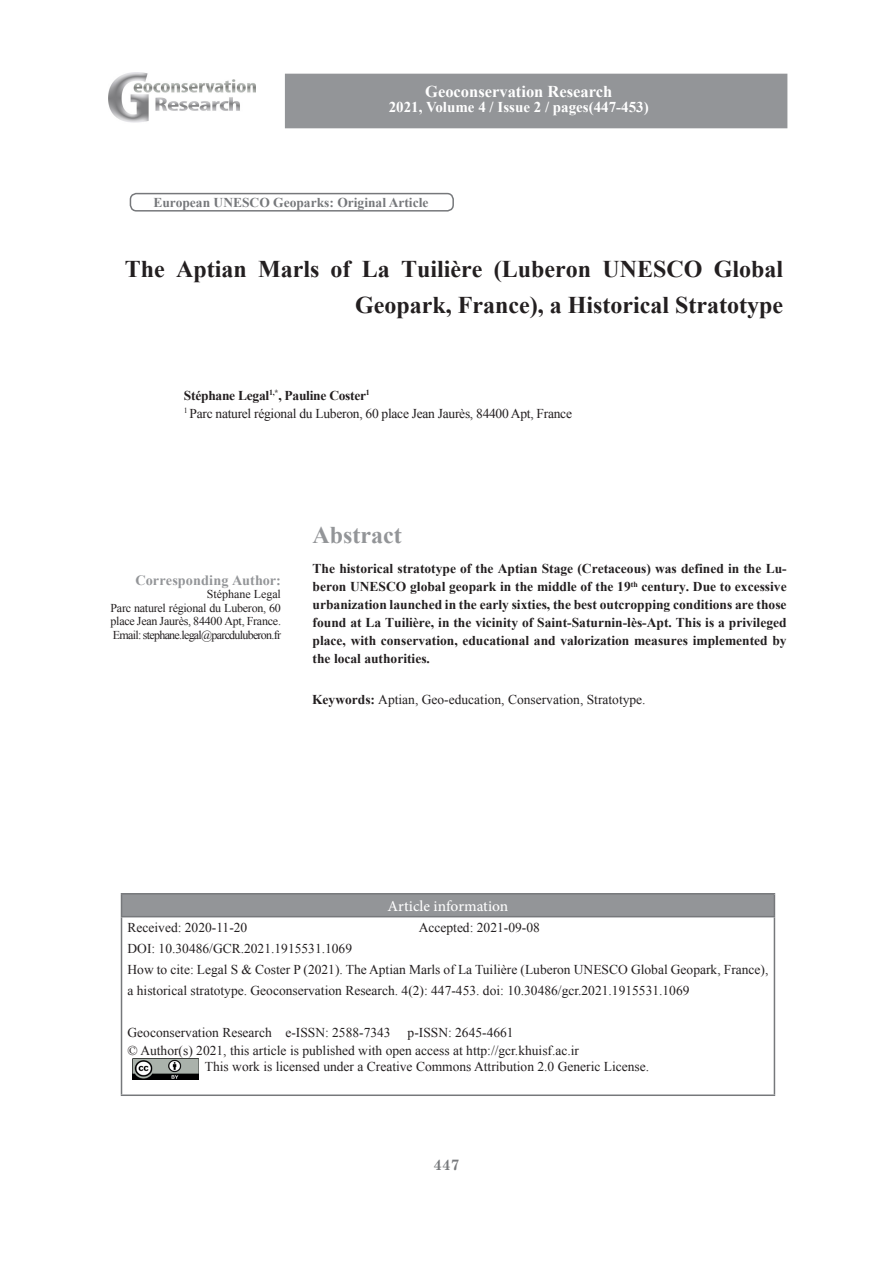
<style>
.page{position:relative;width:893px;height:1263px;background:#fff}
.page>*{position:absolute;margin:0;border:0;box-sizing:border-box;transform-origin:0 0}
.t1{font:700 24px/36px "Times New Roman";color:#231f20;text-align:right}
.t2{font:700 24px "Times New Roman";color:#939598}
.t3{font:700 16.5px "Times New Roman";color:#fff}
.t4{font:700 15px "Times New Roman";color:#fff}
.t5{font:15px "Adobe Hebrew";color:#fff}
.t6{font:700 15px "Century Schoolbook";color:#76787b}
.t7{font:700 14.25px "Times New Roman";letter-spacing:.005em;color:#939598}
.commentcontentpara{font:13.5px/21px "Times New Roman";color:#231f20}
.t8{font:700 13.5px/18px "Times New Roman";color:#231f20;text-align:justify}
.commentcontentpara-2{font:13.5px "Times New Roman";letter-spacing:-.02em;color:#231f20}
.t9{font:700 13.5px "Times New Roman";color:#76787b}
.t10{font:700 13.5px "Times New Roman";letter-spacing:-.02em;color:#231f20}
.t11{font:12px/13.5px "Times New Roman";letter-spacing:-.02em;color:#231f20}
.t12{font:12px "Times New Roman";letter-spacing:-.06em;color:#231f20}
.t13{font:12px "Times New Roman";color:#231f20}
.s1{font-weight:700}
</style>
<div class="page">
<div style="left:285px;top:74px;width:502px;height:54px;background:#939598"></div>
<img style="left:108px;top:72px;width:147px;height:51px">
<div style="left:130px;top:193px;width:324px;height:19px;border:2px solid #76787b;border-radius:6px"></div>
<div style="left:122px;top:894px;width:652px;height:23px;background:#939598"></div>
<hr style="left:121px;top:893px;width:654px;height:1px;background:#76787b">
<svg style="left:121px;top:894px;width:1px;height:22px"></svg>
<svg style="left:774px;top:894px;width:1px;height:22px"></svg>
<hr style="left:121px;top:916px;width:654px;height:1px;background:#76787b">
<hr style="left:121px;top:917px;width:1px;height:177px;background:#76787b">
<hr style="left:774px;top:917px;width:1px;height:177px;background:#76787b">
<hr style="left:121px;top:1094px;width:654px;height:2px;background:#76787b">
<img style="left:133px;top:1058px;width:66px;height:22px">
<p class="t3" style="left:425px;top:80px;width:189px">Geoconservation Research</p>
<p class="t4" style="left:389px;top:97px;width:262px">2021, Volume 4 / Issue 2 / pages(447-453)</p>
<p class="t9" style="left:153px;top:193px;width:277px">European UNESCO Geoparks: Original Article</p>
<p class="t1" style="left:125px;top:250px;width:660px">The Aptian Marls of La Tuilière (Luberon UNESCO Global<br>Geopark, France), a Historical Stratotype</p>
<p class="t10" style="left:184px;top:386px;width:187px">Stéphane Legal<sup>1,*</sup>, Pauline Coster<sup>1</sup></p>
<p class="commentcontentpara-2" style="left:184px;top:404px;width:390px"><sup>1</sup> Parc naturel régional du Luberon, 60 place Jean Jaurès, 84400 Apt, France</p>
<p class="t7" style="left:136px;top:570px;width:147px">Corresponding Author:</p>
<p class="t13" style="left:207px;top:586px;width:76px">Stéphane Legal</p>
<p class="t11" style="left:111px;top:601px;width:172px">Parc naturel régional du Luberon, 60 place Jean Jaurès, 84400 Apt, France.</p>
<p class="t12" style="left:113px;top:627px;width:170px">Email: stephane.legal@parcduluberon.fr</p>
<p class="t2" style="left:313px;top:518px;width:91px">Abstract</p>
<p class="t8" style="left:313px;top:559px;width:476px">The historical stratotype of the Aptian Stage (Cretaceous) was defined in the Lu&shy;beron UNESCO global geopark in the middle of the 19<sup>th</sup> century. Due to excessive urbanization launched in the early sixties, the best outcropping conditions are those found at La Tuilière, in the vicinity of Saint-Saturnin-lès-Apt. This is a privileged place, with conservation, educational and valorization measures implemented by the local authorities.</p>
<p class="commentcontentpara" style="left:312px;top:689px;width:335px"><span class="s1">Keywords:</span> Aptian, Geo-education, Conservation, Stratotype.</p>
<p class="t5" style="left:388px;top:897px;width:122px">Article information</p>
<p class="commentcontentpara" style="left:128px;top:917px;width:121px">Received: 2020-11-20</p>
<p class="commentcontentpara" style="left:419px;top:917px;width:123px">Accepted: 2021-09-08</p>
<p class="commentcontentpara" style="left:128px;top:938px;width:226px">DOI: 10.30486/GCR.2021.1915531.1069</p>
<p class="commentcontentpara" style="left:128px;top:959px;width:642px">How to cite: Legal S &amp; Coster P (2021). The Aptian Marls of La Tuilière (Luberon UNESCO Global Geopark, France), a historical stratotype. Geoconservation Research. 4(2): 447-453. doi: 10.30486/gcr.2021.1915531.1069</p>
<p class="commentcontentpara" style="left:128px;top:1022px;width:265px">Geoconservation Research e-ISSN: 2588-7343</p>
<p class="commentcontentpara" style="left:408px;top:1022px;width:108px">p-ISSN: 2645-4661</p>
<p class="commentcontentpara" style="left:128px;top:1040px;width:453px">© Author(s) 2021, this article is published with open access at http://gcr.khuisf.ac.ir</p>
<p class="commentcontentpara" style="left:205px;top:1056px;width:446px">This work is licensed under a Creative Commons Attribution 2.0 Generic License.</p>
<p class="t6" style="left:434px;top:1155px;width:27px">447</p>
</div>
